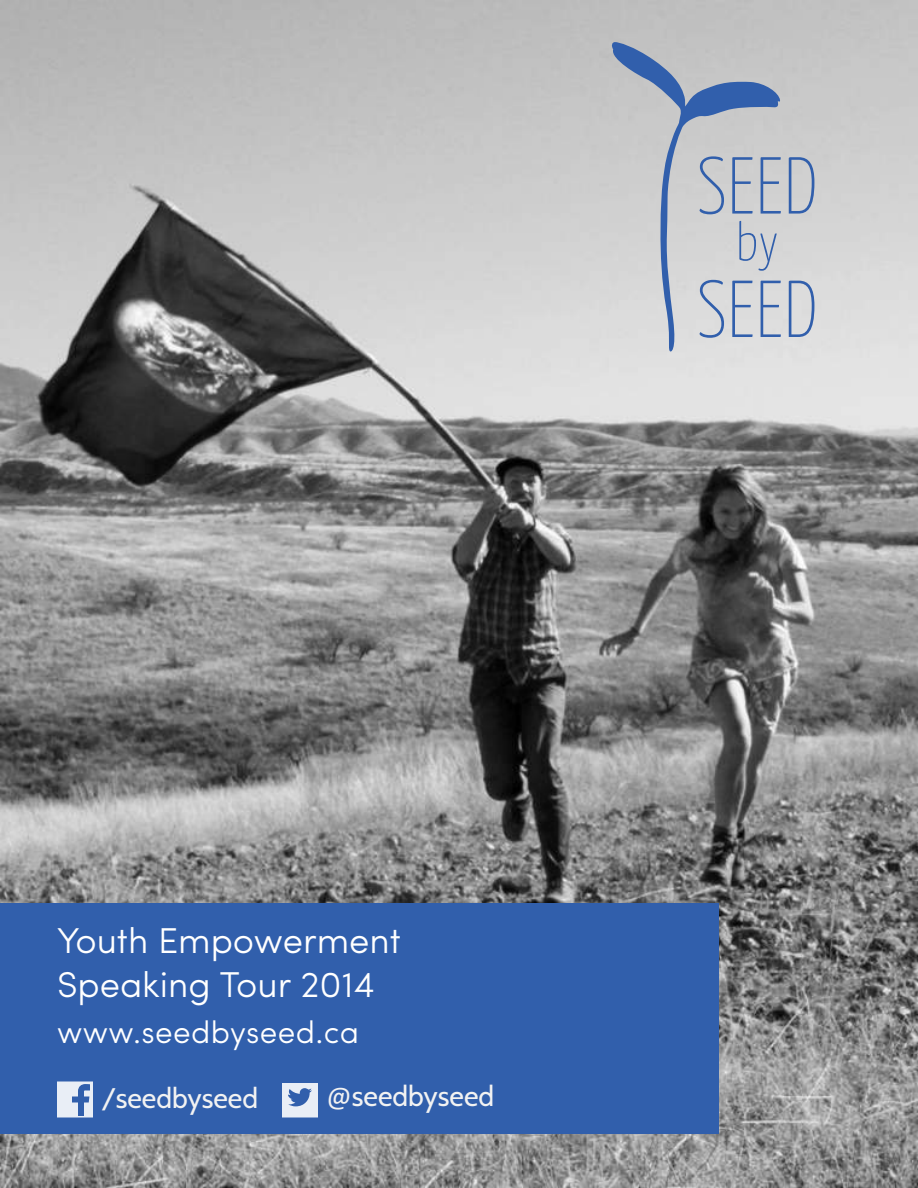
<style>
.page{position:relative;width:918px;height:1188px;background:#fff}
.page>*{position:absolute;margin:0;border:0;box-sizing:border-box;transform-origin:0 0}
.t1{font:100 80.55px/123.4px "Yanone Kaffeesatz";color:#315fac}
.t2{font:100 53.7px "Yanone Kaffeesatz";color:#315fac}
.t3{font:300 36px/43.2px "Sofia Pro";color:#fff}
.t4{font:300 31.5px "Sofia Pro";letter-spacing:.015em;color:#fff}
.t5{font:28.5px "Cabin";color:#f2f2f2}
.t6{font:28.35px "Cabin";color:#f2f2f2}
.s1{font-family:"Calibri"}
</style>
<div class="page">
<img style="left:0;top:0;width:918px;height:1188px">
<svg style="left:610px;top:42px;width:170px;height:311px;fill:#d0d0d0"></svg>
<div style="left:0;top:903px;width:718px;height:231px;background:#315fac"></div>
<svg style="left:282px;top:1083px;width:36px;height:34px"></svg>
<svg style="left:57px;top:1082px;width:36px;height:36px"></svg>
<h1 class="t1" style="left:696px;top:121px;width:123px">SEED<br>SEED</h1>
<h2 class="t2" style="left:736px;top:209px;width:44px">by</h2>
<p class="t3" style="left:57px;top:917px;width:346px">Youth Empowerment<br>Speaking Tour 2014</p>
<p class="t4" style="left:57px;top:1009px;width:304px">www.seedbyseed.ca</p>
<p class="t6" style="left:102px;top:1081px;width:158px">/seedbyseed</p>
<p class="t5" style="left:326px;top:1079px;width:169px"><span class="s1">@</span>seedbyseed</p>
</div>
